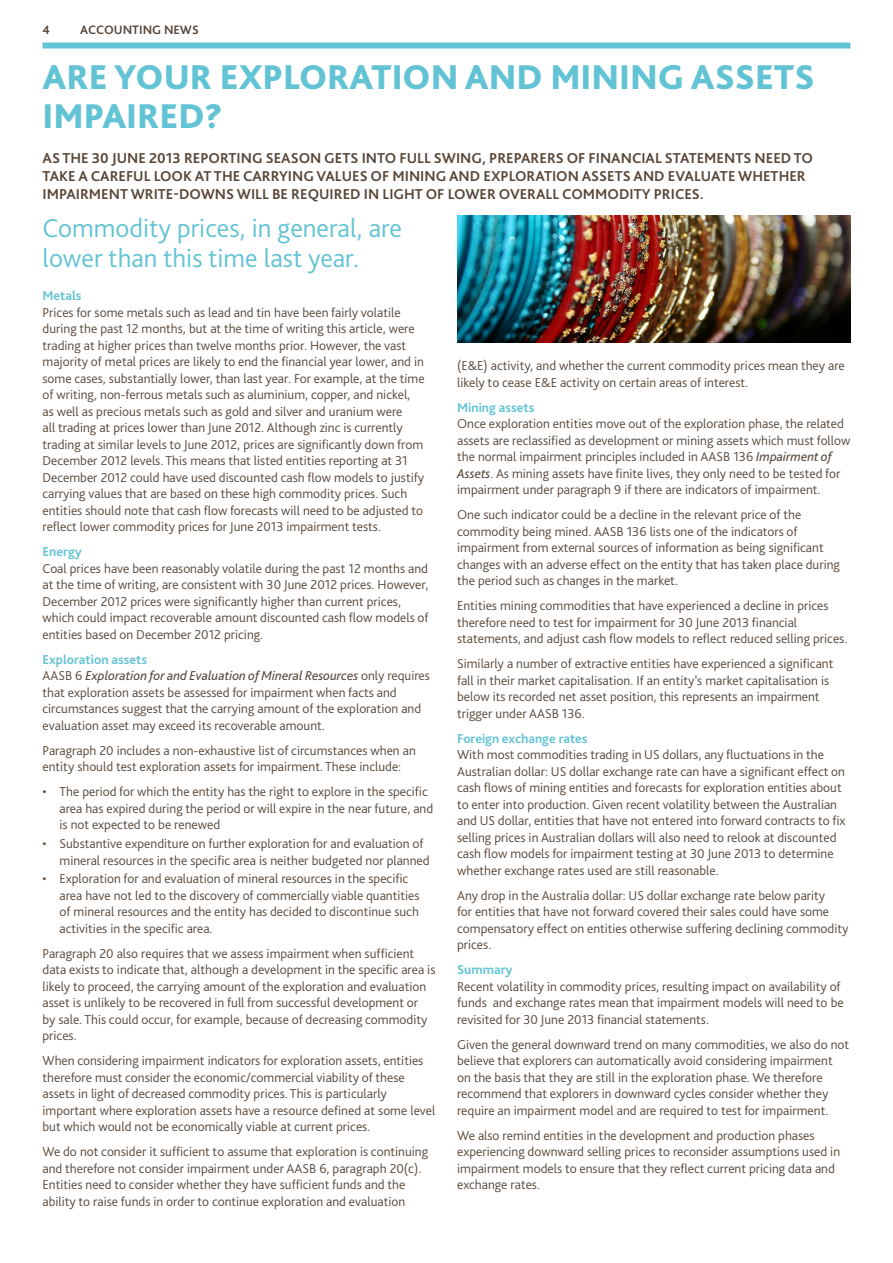
<style>
.page{position:relative;width:893px;height:1263px;background:#fff}
.page>*{position:absolute;margin:0;border:0;box-sizing:border-box;transform-origin:0 0}
.t1{font:800 36px/39px "Bliss Pro";color:#62c3d4}
.t2{font:300 27px/30px "Bliss Pro";color:#62c3d4}
.t3{font:700 15px/18px "Bliss Pro";color:#584739}
.t4{font:300 13.5px/16.5px "Bliss Pro";color:#584739}
.t5{font:700 13.5px "Bliss Pro";color:#62c3d4}
.t6{font:700 12.75px "Bliss Pro";color:#584739}
.s1{font-weight:700;color:#62c3d4}
.s2{font-weight:400;font-style:italic}
</style>
<div class="page">
<div style="left:43px;top:43px;width:807px;height:6px;background:#62c3d4"></div>
<img style="left:457px;top:216px;width:393px;height:127px">
<p class="t6" style="left:43px;top:22px;width:9px">4</p>
<p class="t6" style="left:80px;top:22px;width:120px">ACCOUNTING NEWS</p>
<h1 class="t1" style="left:43px;top:57px;width:774px">ARE YOUR EXPLORATION AND MINING ASSETS<br>IMPAIRED?</h1>
<p class="t3" style="left:43px;top:149px;width:772px">AS THE 30 JUNE 2013 REPORTI NG SEASON GETS I NTO FULL SWI NG, PREPARERS OF FI NANCIAL STATEMENTS NEED TO<br>TAKE A CAREFUL LOOK AT THE CARRYI NG VALUES OF MI NI NG AND EXPLORATI ON ASS ETS AND EVALUATE WHETHER<br>I MPAI RMENT WRITE-DOWNS WI LL BE REQUI RED I N LIGHT OF LOWER OVERALL COMMODITY PRICES.</p>
<h2 class="t2" style="left:43px;top:212px;width:361px">Commodity prices, in general, are lower than this time last year.</h2>
<p class="t5" style="left:43px;top:288px;width:41px">M ETALS</p>
<p class="t4" style="left:43px;top:304px;width:384px">Prices for some metals such as lead and tin have been fairly volatile during the past 12 months, but at the time of writing this article, were trading at higher prices than twelve months prior. However, the vast majority of metal prices are likely to end the financial year lower, and in some cases, substantially lower, than last year. For example, at the time of writing, non-ferrous metals such as aluminium, copper, and nickel, as well as precious metals such as gold and silver and uranium were<br>all trading at prices lower than June 2012. Although zinc is currently trading at similar levels to June 2012, prices are significantly down from December 2012 levels. This means that listed entities reporting at 31<br>December 2012 could have used discounted cash flow models to justify carrying values that are based on these high commodity prices. Such entities should note that cash flow forecasts will need to be adjusted to reflect lower commodity prices for June 2013 impairment tests.</p>
<p class="t5" style="left:43px;top:544px;width:41px">ENERGY</p>
<p class="t4" style="left:43px;top:560px;width:388px">Coal prices have been reasonably volatile during the past 12 months and at the time of writing, are consistent with 30 June 2012 prices. However, December 2012 prices were significantly higher than current prices, which could impact recoverable amount discounted cash flow models of entities based on December 2012 pricing.</p>
<p class="t4" style="left:43px;top:651px;width:389px"><span class="s1">EXPLORATION ASSETS<br></span>AASB 6 <span class="s2">Exploration for and Evaluation of Mineral Resources</span> only requires that exploration assets be assessed for impairment when facts and circumstances suggest that the carrying amount of the exploration and evaluation asset may exceed its recoverable amount.</p>
<p class="t4" style="left:43px;top:742px;width:375px">Paragraph 20 includes a non-exhaustive list of circumstances when an entity should test exploration assets for impairment. These include:</p>
<p class="t4" style="left:60px;top:783px;width:375px;text-indent:-17px">• The period for which the entity has the right to explore in the specific area has expired during the period or will expire in the near future, and is not expected to be renewed</p>
<p class="t4" style="left:60px;top:835px;width:372px;text-indent:-17px">• Substantive expenditure on further exploration for and evaluation of mineral resources in the specific area is neither budgeted nor planned</p>
<p class="t4" style="left:60px;top:870px;width:362px;text-indent:-17px">• Exploration for and evaluation of mineral resources in the specific area have not led to the discovery of commercially viable quantities of mineral resources and the entity has decided to discontinue such activities in the specific area.</p>
<p class="t4" style="left:43px;top:945px;width:394px">Paragraph 20 also requires that we assess impairment when sufficient data exists to indicate that, although a development in the specific area is likely to proceed, the carrying amount of the exploration and evaluation asset is unlikely to be recovered in full from successful development or<br>by sale. This could occur, for example, because of decreasing commodity prices.</p>
<p class="t4" style="left:43px;top:1052px;width:394px">When considering impairment indicators for exploration assets, entities therefore must consider the economic/commercial viability of these assets in light of decreased commodity prices. This is particularly important where exploration assets have a resource defined at some level but which would not be economically viable at current prices.</p>
<p class="t4" style="left:43px;top:1143px;width:387px">We do not consider it sufficient to assume that exploration is continuing and therefore not consider impairment under AASB 6, paragraph 20(c).<br>Entities need to consider whether they have sufficient funds and the ability to raise funds in order to continue exploration and evaluation</p>
<p class="t4" style="left:457px;top:357px;width:389px">(E&amp;E) activity, and whether the current commodity prices mean they are likely to cease E&amp;E activity on certain areas of interest.</p>
<p class="t5" style="left:457px;top:399px;width:79px">M INING ASSETS</p>
<p class="t4" style="left:457px;top:415px;width:395px">Once exploration entities move out of the exploration phase, the related assets are reclassified as development or mining assets which must follow the normal impairment principles included in AASB 136 <span class="s2">Impairment of Assets</span>. As mining assets have finite lives, they only need to be tested for impairment under paragraph 9 if there are indicators of impairment.</p>
<p class="t4" style="left:457px;top:506px;width:384px">One such indicator could be a decline in the relevant price of the commodity being mined. AASB 136 lists one of the indicators of impairment from external sources of information as being significant changes with an adverse effect on the entity that has taken place during the period such as changes in the market.</p>
<p class="t4" style="left:457px;top:597px;width:392px">Entities mining commodities that have experienced a decline in prices therefore need to test for impairment for 30 June 2013 financial statements, and adjust cash flow models to reflect reduced selling prices.</p>
<p class="t4" style="left:457px;top:655px;width:378px">Similarly a number of extractive entities have experienced a significant fall in their market capitalisation. If an entity’s market capitalisation is below its recorded net asset position, this represents an impairment trigger under AASB 136.</p>
<p class="t5" style="left:457px;top:730px;width:132px">FOREIGN EXCHANGE RATES</p>
<p class="t4" style="left:457px;top:746px;width:390px">With most commodities trading in US dollars, any fluctuations in the Australian dollar: US dollar exchange rate can have a significant effect on cash flows of mining entities and forecasts for exploration entities about to enter into production. Given recent volatility between the Australian and US dollar, entities that have not entered into forward contracts to fix selling prices in Australian dollars will also need to relook at discounted cash flow models for impairment testing at 30 June 2013 to determine whether exchange rates used are still reasonable.</p>
<p class="t4" style="left:457px;top:886px;width:393px">Any drop in the Australia dollar: US dollar exchange rate below parity<br>for entities that have not forward covered their sales could have some compensatory effect on entities otherwise suffering declining commodity prices.</p>
<p class="t5" style="left:457px;top:961px;width:57px">SUMMARY</p>
<p class="t4" style="left:457px;top:977px;width:388px">Recent volatility in commodity prices, resulting impact on availability of funds and exchange rates mean that impairment models will need to be revisited for 30 June 2013 financial statements.</p>
<p class="t4" style="left:457px;top:1035px;width:394px">Given the general downward trend on many commodities, we also do not believe that explorers can automatically avoid considering impairment on the basis that they are still in the exploration phase. We therefore recommend that explorers in downward cycles consider whether they require an impairment model and are required to test for impairment.</p>
<p class="t4" style="left:457px;top:1126px;width:385px">We also remind entities in the development and production phases experiencing downward selling prices to reconsider assumptions used in impairment models to ensure that they reflect current pricing data and exchange rates.</p>
</div>
